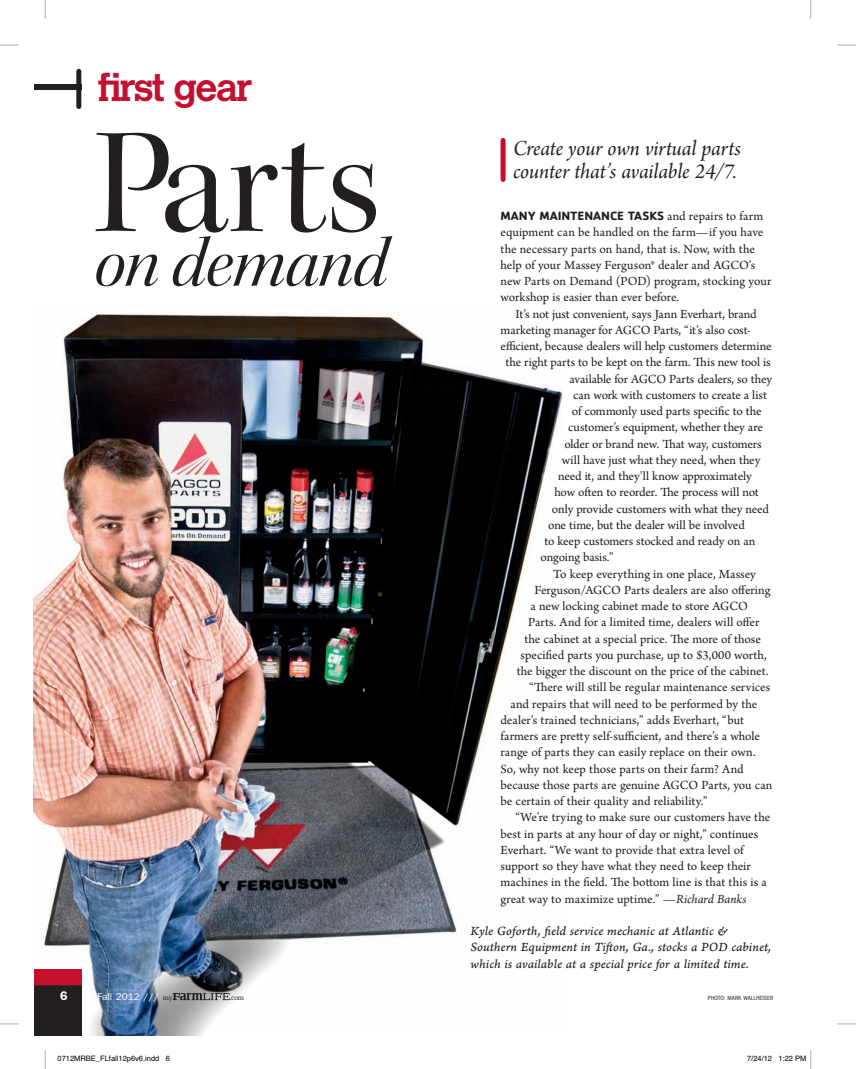
<style>
.page{position:relative;width:856px;height:1069px;background:#fff}
.page>*{position:absolute;margin:0;border:0;box-sizing:border-box;transform-origin:0 0}
.t1{font:151.88px "Kepler Std Disp";letter-spacing:-.005em;color:#231f20}
.t2{font:71.25px "Kepler Std It Disp";letter-spacing:-.005em;color:#231f20}
.t3{font:700 38.12px "Calvert MT Std";letter-spacing:-.05em;color:#c3102f}
.t4{font:22.5px/22.5px "Arno Pro Italic Subhead";letter-spacing:-.005em;color:#231f20}
.t5{font:13.12px/16.2px "Arno Pro";letter-spacing:-.005em;color:#231f20}
.t6{font:13.12px/16.2px "Arno Pro Italic Caption";color:#231f20}
.t7{font:700 12.5px "Cachet";letter-spacing:-.01em;color:#231f20}
.t8{font:600 12.5px "ITC Franklin Gothic Std";color:#fff}
.t9{font:10px "ITC Franklin Gothic Std";color:#fff}
.t10{font:7.5px "Helvetica";color:#000}
.t11{font:7.12px "Candida Std";color:#231f20}
.t12{font:condensed 6.25px "ITC Franklin Gothic Std";letter-spacing:.015em;color:#231f20}
.s1{font-family:"Candida Std";font-size:7.12px;color:#231f20}
.s2{font-family:"Arno Pro";font-weight:400;font-size:13.12px}
.s3{font-style:italic}
</style>
<div class="page">
<img style="left:34px;top:314px;width:529px;height:721px">
<div style="left:34px;top:969px;width:47px;height:16px;background:#c3102f"></div>
<div style="left:34px;top:985px;width:47px;height:50px;background:#231f20"></div>
<svg style="left:172px;top:993px;width:57px;height:7px"></svg>
<div style="left:34px;top:84px;width:47px;height:5px;background:#231f20"></div>
<div style="left:76px;top:71px;width:5px;height:36px;background:#231f20"></div>
<div style="left:500px;top:140px;width:5px;height:39px;background:#c3102f"></div>
<svg style="left:0;top:44px;width:19px;height:2px"></svg>
<svg style="left:837px;top:44px;width:18px;height:2px"></svg>
<svg style="left:0;top:1023px;width:19px;height:2px"></svg>
<svg style="left:837px;top:1023px;width:18px;height:2px"></svg>
<svg style="left:44px;top:0;width:2px;height:19px"></svg>
<svg style="left:44px;top:1050px;width:2px;height:19px"></svg>
<svg style="left:810px;top:0;width:1px;height:19px"></svg>
<svg style="left:810px;top:1050px;width:1px;height:19px"></svg>
<svg style="left:34px;top:985px;width:47px;height:1px"></svg>
<h3 class="t3" style="left:98px;top:74px;width:156px">first gear</h3>
<h1 class="t1" style="left:94px;top:89px;width:288px">Parts</h1>
<h2 class="t2" style="left:94px;top:219px;width:295px">on demand</h2>
<p class="t8" style="left:60px;top:988px;width:9px">6</p>
<p class="t9" style="left:98px;top:991px;width:76px">Fall 2012 /// <span class="s1">my</span></p>
<p class="t11" style="left:229px;top:993px;width:16px">.com</p>
<h3 class="t4" style="left:513px;top:136px;width:229px">Create your own virtual parts counter that’s available 24/7.</h3>
<p class="t7" style="left:500px;top:208px;width:264px">MANY MAINTENANCE TASKS <span class="s2">and repairs to farm</span></p>
<p class="t5" style="left:500px;top:225px;width:272px">equipment can be handled on the farm—if you have the necessary parts on hand, that is. Now, with the help of your Massey Ferguson® dealer and AGCO’s new Parts on Demand (POD) program, stocking your workshop is easier than ever before.</p>
<p class="t5" style="left:515px;top:307px;width:242px">It’s not just convenient, says Jann Everhart, brand</p>
<p class="t5" style="left:500px;top:323px;width:251px">marketing manager for AGCO Parts, “it’s also cost-</p>
<p class="t5" style="left:500px;top:339px;width:272px">efficient, because dealers will help customers determine</p>
<p class="t5" style="left:505px;top:355px;width:266px">the right parts to be kept on the farm. Tis new tool is</p>
<p class="t5" style="left:569px;top:372px;width:204px">available for AGCO Parts dealers, so they</p>
<p class="t5" style="left:573px;top:388px;width:195px">can work with customers to create a list</p>
<p class="t5" style="left:571px;top:404px;width:191px">of commonly used parts specific to the</p>
<p class="t5" style="left:568px;top:420px;width:196px">customer’s equipment, whether they are</p>
<p class="t5" style="left:564px;top:437px;width:199px">older or brand new. Tat way, customers</p>
<p class="t5" style="left:561px;top:453px;width:200px">will have just what they need, when they</p>
<p class="t5" style="left:558px;top:469px;width:195px">need it, and they’ll know approximately</p>
<p class="t5" style="left:554px;top:485px;width:206px">how ofen to reorder. Te process will not</p>
<p class="t5" style="left:551px;top:502px;width:218px">only provide customers with what they need</p>
<p class="t5" style="left:548px;top:518px;width:198px">one time, but the dealer will be involved</p>
<p class="t5" style="left:544px;top:534px;width:212px">to keep customers stocked and ready on an</p>
<p class="t5" style="left:540px;top:550px;width:74px">ongoing basis.”</p>
<p class="t5" style="left:553px;top:567px;width:204px">To keep everything in one place, Massey</p>
<p class="t5" style="left:534px;top:583px;width:237px">Ferguson/AGCO Parts dealers are also offering</p>
<p class="t5" style="left:530px;top:599px;width:219px">a new locking cabinet made to store AGCO</p>
<p class="t5" style="left:528px;top:615px;width:232px">Parts. And for a limited time, dealers will offer</p>
<p class="t5" style="left:524px;top:632px;width:238px">the cabinet at a special price. Te more of those</p>
<p class="t5" style="left:520px;top:648px;width:247px">specified parts you purchase, up to $3,000 worth,</p>
<p class="t5" style="left:516px;top:664px;width:253px">the bigger the discount on the price of the cabinet.</p>
<p class="t5" style="left:529px;top:680px;width:242px">“Tere will still be regular maintenance services</p>
<p class="t5" style="left:510px;top:697px;width:248px">and repairs that will need to be performed by the</p>
<p class="t5" style="left:500px;top:713px;width:245px">dealer’s trained technicians,” adds Everhart, “but</p>
<p class="t5" style="left:500px;top:729px;width:261px">farmers are prety self-sufficient, and there’s a whole</p>
<p class="t5" style="left:500px;top:745px;width:256px">range of parts they can easily replace on their own.</p>
<p class="t5" style="left:500px;top:762px;width:244px">So, why not keep those parts on their farm? And</p>
<p class="t5" style="left:500px;top:778px;width:273px">because those parts are genuine AGCO Parts, you can</p>
<p class="t5" style="left:500px;top:794px;width:208px">be certain of their quality and reliability.”</p>
<p class="t5" style="left:515px;top:810px;width:256px">“We’re trying to make sure our customers have the</p>
<p class="t5" style="left:500px;top:827px;width:259px">best in parts at any hour of day or night,” continues</p>
<p class="t5" style="left:500px;top:843px;width:245px">Everhart. “We want to provide that extra level of</p>
<p class="t5" style="left:500px;top:859px;width:252px">support so they have what they need to keep their</p>
<p class="t5" style="left:500px;top:875px;width:268px">machines in the field. Te botom line is that this is a</p>
<p class="t5" style="left:500px;top:892px;width:247px">great way to maximize uptime.” <span class="s3">—Richard Banks</span></p>
<p class="t6" style="left:470px;top:924px;width:302px">Kyle Goforth, field service mechanic at Atlantic &amp;<br>Southern Equipment in Tifon, Ga., stocks a POD cabinet, which is available at a special price for a limited time.</p>
<p class="t12" style="left:707px;top:994px;width:67px">PHOTO: MARK WALLHEISER</p>
<p class="t10" style="left:58px;top:1056px;width:114px">0712MRBE_FLfall12p6v6.indd 6</p>
<p class="t10" style="left:746px;top:1056px;width:61px">7/24/12 1:22 PM</p>
</div>
